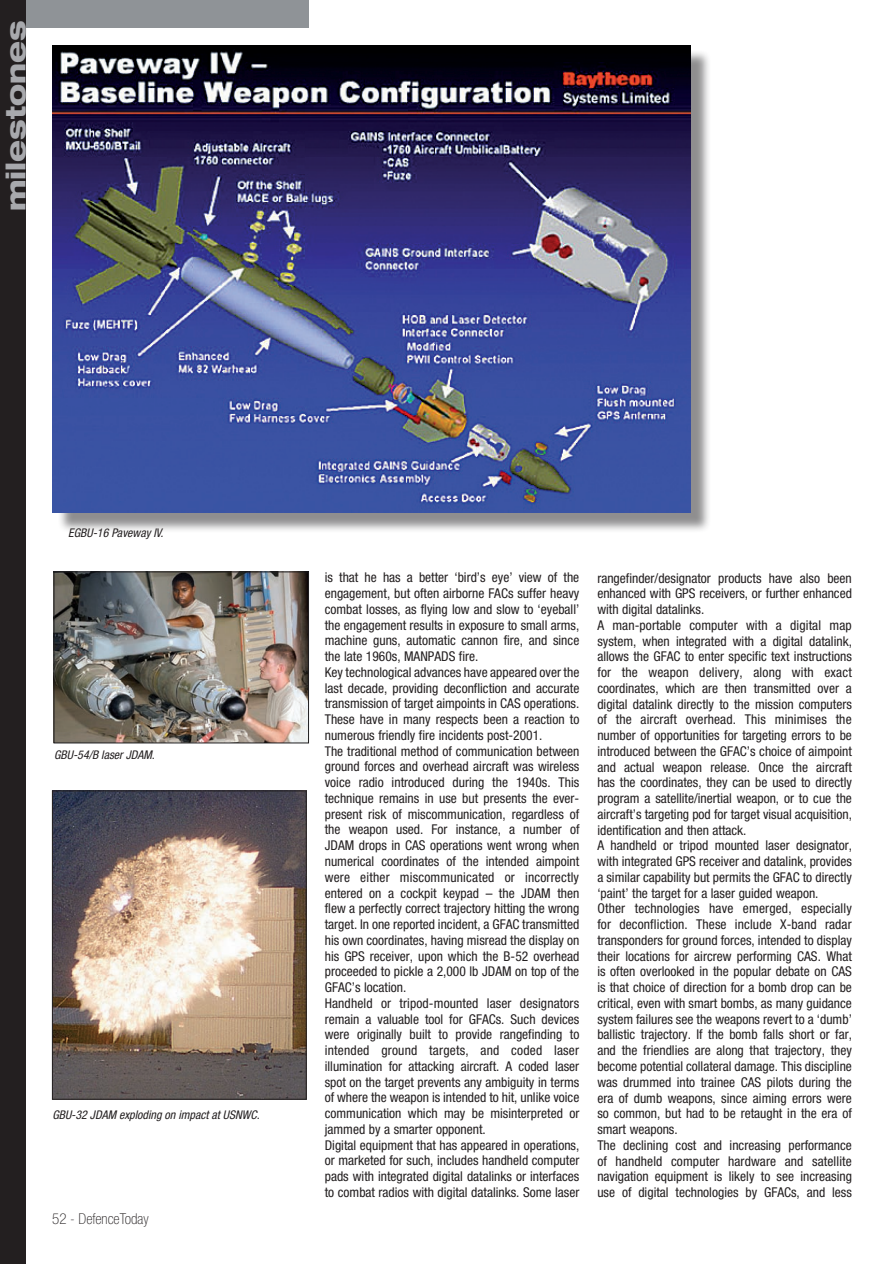
<style>
.page{position:relative;width:894px;height:1264px;background:#fff}
.page>*{position:absolute;margin:0;border:0;box-sizing:border-box;transform-origin:0 0}
.t1{font:800 expanded 27px "Helvetica Neue";color:#a8a9ad}
.t2{font:100 condensed 15px "Helvetica Neue";color:#231f20}
.t3{font:condensed 13.5px/15.8px "Helvetica Neue";color:#231f20}
.t4{font:italic condensed 12px "Helvetica Neue";color:#231f20}
</style>
<div class="page">
<div style="left:0;top:0;width:308px;height:28px;background:#8f9397"></div>
<div style="left:0;top:0;width:26px;height:1264px;background:#231f20"></div>
<img style="left:54px;top:793px;width:250px;height:304px">
<div style="left:52px;top:791px;width:254px;height:308px;border:1px solid #231f20"></div>
<div style="left:57px;top:49px;width:654px;height:484px;background:#1f1e20;opacity:.5"></div>
<img style="left:52px;top:45px;width:638px;height:467px">
<img style="left:56px;top:574px;width:251px;height:167px">
<div style="left:54px;top:572px;width:255px;height:171px;border:1px solid #1f1e20"></div>
<h1 class="t1" style="left:-2px;top:211px;width:192px;rotate:-90deg">milestones</h1>
<p class="t4" style="left:68px;top:526px;width:96px">EGBU-16 Paveway IV.</p>
<p class="t4" style="left:54px;top:748px;width:102px">GBU-54/B laser JDAM.</p>
<p class="t4" style="left:52px;top:1107px;width:209px">GBU-32 JDAM exploding on impact at USNWC.</p>
<p class="t2" style="left:52px;top:1210px;width:98px">52 - DefenceToday</p>
<p class="t3" style="left:325px;top:570px;width:256px">is that he has a better ‘bird’s eye’ view of the engagement, but often airborne FACs suffer heavy combat losses, as flying low and slow to ‘eyeball’ the engagement results in exposure to small arms, machine guns, automatic cannon fire, and since the late 1960s, MANPADS fire.<br>Key technological advances have appeared over the last decade, providing deconfliction and accurate transmission of target aimpoints in CAS operations.<br>These have in many respects been a reaction to numerous friendly fire incidents post-2001.<br>The traditional method of communication between ground forces and overhead aircraft was wireless voice radio introduced during the 1940s. This technique remains in use but presents the ever&shy;present risk of miscommunication, regardless of the weapon used. For instance, a number of JDAM drops in CAS operations went wrong when numerical coordinates of the intended aimpoint were either miscommunicated or incorrectly entered on a cockpit keypad – the JDAM then flew a perfectly correct trajectory hitting the wrong target. In one reported incident, a GFAC transmitted his own coordinates, having misread the display on his GPS receiver, upon which the B-52 overhead proceeded to pickle a 2,000 lb JDAM on top of the GFAC’s location.<br>Handheld or tripod-mounted laser designators remain a valuable tool for GFACs. Such devices were originally built to provide rangefinding to intended ground targets, and coded laser illumination for attacking aircraft. A coded laser spot on the target prevents any ambiguity in terms of where the weapon is intended to hit, unlike voice communication which may be misinterpreted or jammed by a smarter opponent.<br>Digital equipment that has appeared in operations, or marketed for such, includes handheld computer pads with integrated digital datalinks or interfaces to combat radios with digital datalinks. Some laser</p>
<p class="t3" style="left:597px;top:570px;width:256px">rangefinder/designator products have also been enhanced with GPS receivers, or further enhanced with digital datalinks.<br>A man-portable computer with a digital map system, when integrated with a digital datalink, allows the GFAC to enter specific text instructions for the weapon delivery, along with exact coordinates, which are then transmitted over a digital datalink directly to the mission computers of the aircraft overhead. This minimises the number of opportunities for targeting errors to be introduced between the GFAC’s choice of aimpoint and actual weapon release. Once the aircraft has the coordinates, they can be used to directly program a satellite/inertial weapon, or to cue the aircraft’s targeting pod for target visual acquisition, identification and then attack.<br>A handheld or tripod mounted laser designator, with integrated GPS receiver and datalink, provides a similar capability but permits the GFAC to directly ‘paint’ the target for a laser guided weapon.<br>Other technologies have emerged, especially for deconfliction. These include X-band radar transponders for ground forces, intended to display their locations for aircrew performing CAS. What is often overlooked in the popular debate on CAS is that choice of direction for a bomb drop can be critical, even with smart bombs, as many guidance system failures see the weapons revert to a ‘dumb’ ballistic trajectory. If the bomb falls short or far, and the friendlies are along that trajectory, they become potential collateral damage. This discipline was drummed into trainee CAS pilots during the era of dumb weapons, since aiming errors were so common, but had to be retaught in the era of smart weapons.<br>The declining cost and increasing performance of handheld computer hardware and satellite navigation equipment is likely to see increasing use of digital technologies by GFACs, and less</p>
</div>
